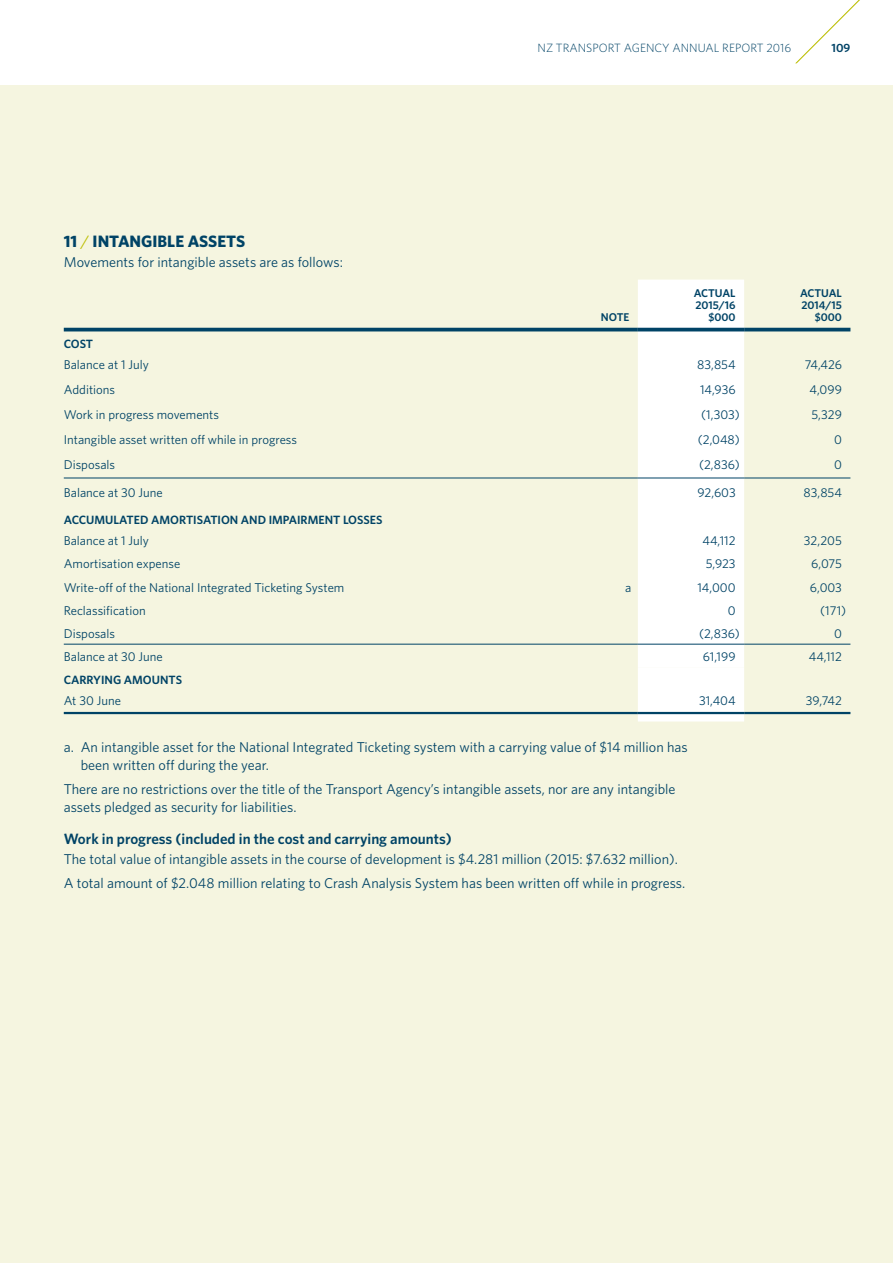
<style>
.page{position:relative;width:893px;height:1263px;background:#fff}
.page>*{position:absolute;margin:0;border:0;box-sizing:border-box;transform-origin:0 0}
.t1{font:700 16.5px "Whitney";color:#004366}
.t2{font:600 15px "Whitney";color:#004366}
.t3{font:14.25px/18px "Whitney";color:#004366}
.t4{font:12.75px "Whitney";color:#004366}
.t5{font:600 12px "Whitney";color:#004366}
.t6{font:300 12px "Whitney";color:#004366}
.t7{font:600 11.25px/12px "Whitney";color:#004366;text-align:right}
.s1{font-weight:400;color:#bcbe00}
</style>
<div class="page">
<div style="left:0;top:85px;width:893px;height:1178px;background:#f5f5e0"></div>
<svg style="left:795px;top:0;width:65px;height:64px"></svg>
<div style="left:638px;top:280px;width:106px;height:441px;background:#fff"></div>
<div style="left:638px;top:667px;width:106px;height:45px;background:#fff"></div>
<hr style="left:64px;top:478px;width:574px;height:1px;background:#004366">
<hr style="left:638px;top:478px;width:106px;height:1px;background:#004366">
<hr style="left:744px;top:478px;width:106px;height:1px;background:#004366">
<hr style="left:64px;top:328px;width:574px;height:3px;background:#004366">
<hr style="left:638px;top:328px;width:106px;height:3px;background:#004366">
<hr style="left:744px;top:328px;width:106px;height:3px;background:#004366">
<hr style="left:64px;top:644px;width:574px;height:1px;background:#004366">
<hr style="left:638px;top:644px;width:106px;height:1px;background:#004366">
<hr style="left:744px;top:644px;width:106px;height:1px;background:#004366">
<hr style="left:64px;top:712px;width:574px;height:2px;background:#004366">
<hr style="left:638px;top:712px;width:106px;height:2px;background:#004366">
<hr style="left:744px;top:712px;width:106px;height:2px;background:#004366">
<p class="t1" style="left:64px;top:230px;width:183px">11 <span class="s1">/</span> INTANGIBLE ASSETS</p>
<p class="t3" style="left:64px;top:253px;width:281px">Movements for intangible assets are as follows:</p>
<p class="t6" style="left:537px;top:40px;width:255px">NZ TRANSPORT AGENCY ANNUAL REPORT 2016</p>
<p class="t5" style="left:831px;top:40px;width:20px">109</p>
<p class="t7" style="left:601px;top:311px;width:30px">NOTE</p>
<p class="t7" style="left:694px;top:287px;width:43px">ACTUAL<br>2015/16 $000</p>
<p class="t7" style="left:800px;top:287px;width:43px">ACTUAL<br>2014/15 $000</p>
<p class="t5" style="left:64px;top:336px;width:31px">COST</p>
<p class="t4" style="left:64px;top:356px;width:87px">Balance at 1 July</p>
<p class="t4" style="left:697px;top:356px;width:40px">83,854</p>
<p class="t4" style="left:805px;top:356px;width:39px">74,426</p>
<p class="t4" style="left:64px;top:381px;width:53px">Additions</p>
<p class="t4" style="left:700px;top:381px;width:37px">14,936</p>
<p class="t4" style="left:809px;top:381px;width:34px">4,099</p>
<p class="t4" style="left:64px;top:406px;width:157px">Work in progress movements</p>
<p class="t4" style="left:701px;top:406px;width:40px">(1,303)</p>
<p class="t4" style="left:811px;top:406px;width:32px">5,329</p>
<p class="t4" style="left:64px;top:431px;width:235px">Intangible asset written off while in progress</p>
<p class="t4" style="left:698px;top:431px;width:44px">(2,048)</p>
<p class="t4" style="left:834px;top:431px;width:9px">0</p>
<p class="t4" style="left:64px;top:457px;width:53px">Disposals</p>
<p class="t4" style="left:699px;top:457px;width:42px">(2,836)</p>
<p class="t4" style="left:834px;top:457px;width:9px">0</p>
<p class="t4" style="left:64px;top:484px;width:101px">Balance at 30 June</p>
<p class="t4" style="left:697px;top:484px;width:40px">92,603</p>
<p class="t4" style="left:804px;top:484px;width:40px">83,854</p>
<p class="t5" style="left:64px;top:512px;width:320px">ACCUMULATED AMORTISATION AND IMPAIRMENT LOSSES</p>
<p class="t4" style="left:64px;top:532px;width:87px">Balance at 1 July</p>
<p class="t4" style="left:702px;top:532px;width:35px">44,112</p>
<p class="t4" style="left:804px;top:532px;width:39px">32,205</p>
<p class="t4" style="left:64px;top:555px;width:118px">Amortisation expense</p>
<p class="t4" style="left:706px;top:555px;width:31px">5,923</p>
<p class="t4" style="left:811px;top:555px;width:32px">6,075</p>
<p class="t4" style="left:64px;top:579px;width:282px">Write-off of the National Integrated Ticketing System</p>
<p class="t4" style="left:625px;top:579px;width:8px">a</p>
<p class="t4" style="left:697px;top:579px;width:40px">14,000</p>
<p class="t4" style="left:810px;top:579px;width:34px">6,003</p>
<p class="t4" style="left:64px;top:602px;width:83px">Reclassification</p>
<p class="t4" style="left:728px;top:602px;width:9px">0</p>
<p class="t4" style="left:820px;top:602px;width:27px">(171)</p>
<p class="t4" style="left:64px;top:625px;width:53px">Disposals</p>
<p class="t4" style="left:699px;top:625px;width:42px">(2,836)</p>
<p class="t4" style="left:834px;top:625px;width:9px">0</p>
<p class="t4" style="left:64px;top:648px;width:101px">Balance at 30 June</p>
<p class="t4" style="left:703px;top:648px;width:34px">61,199</p>
<p class="t4" style="left:809px;top:648px;width:35px">44,112</p>
<p class="t5" style="left:64px;top:671px;width:120px">CARRYING AMOUNTS</p>
<p class="t4" style="left:64px;top:692px;width:59px">At 30 June</p>
<p class="t4" style="left:699px;top:692px;width:38px">31,404</p>
<p class="t4" style="left:806px;top:692px;width:38px">39,742</p>
<p class="t3" style="left:81px;top:738px;width:608px;text-indent:-17px">a. An intangible asset for the National Integrated Ticketing system with a carrying value of $14 million has been written off during the year.</p>
<p class="t3" style="left:64px;top:780px;width:613px">There are no restrictions over the title of the Transport Agency’s intangible assets, nor are any intangible assets pledged as security for liabilities.</p>
<p class="t2" style="left:64px;top:828px;width:389px">Work in progress (included in the cost and carrying amounts)</p>
<p class="t3" style="left:64px;top:846px;width:623px;line-height:24.5px">The total value of intangible assets in the course of development is $4.281 million (2015: $7.632 million).<br>A total amount of $2.048 million relating to Crash Analysis System has been written off while in progress.</p>
</div>
